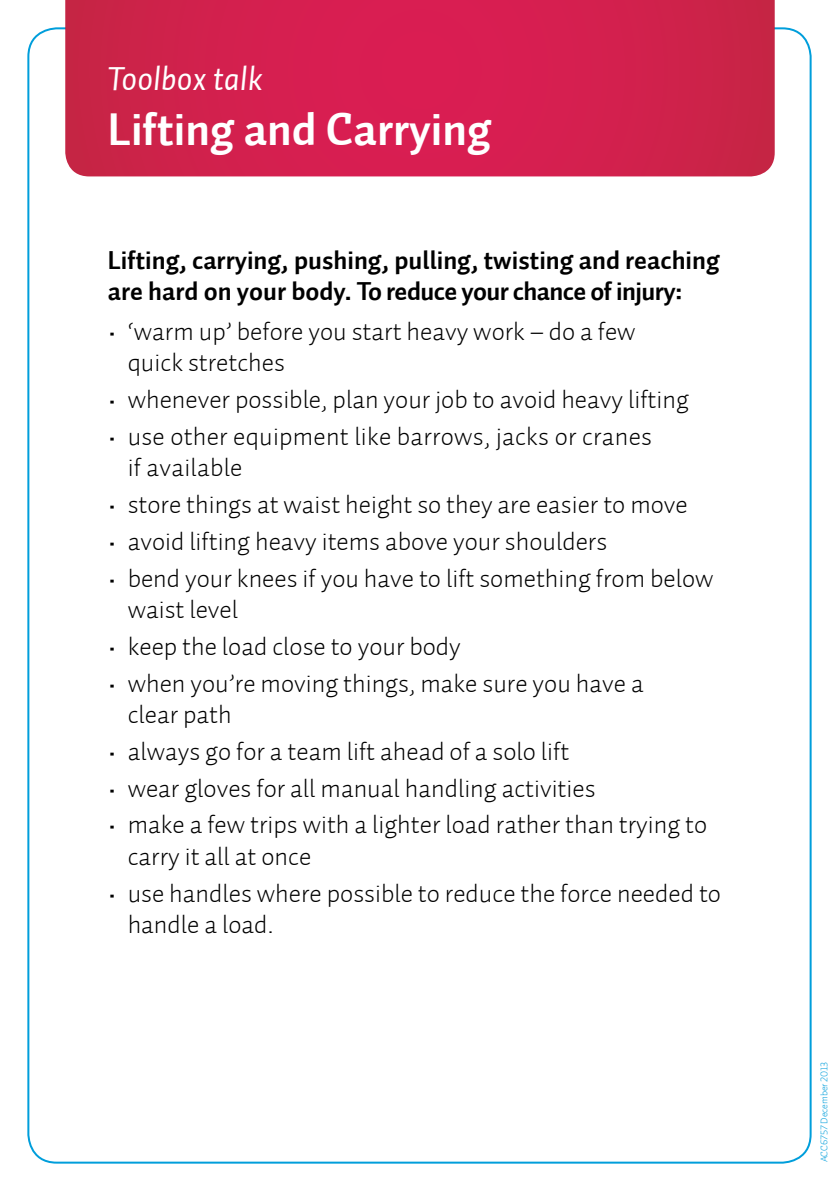
<style>
.page{position:relative;width:840px;height:1191px;background:#fff}
.page>*{position:absolute;margin:0;border:0;box-sizing:border-box;transform-origin:0 0}
.t1{font:46px "Auto 1 Bold LF";color:#fff}
.t2{font:italic 34px "Auto 1";color:#fff}
.t3{font:26px/31.2px "Auto 1 Light LF";color:#000}
.t4{font:700 26px/31.2px "Auto 1";color:#000}
.t5{font:10px "Auto 1 Light LF";letter-spacing:-.01em;color:#009edb}
</style>
<div class="page">
<svg style="left:65px;top:0;width:709px;height:176px;background:#d2204d"></svg>
<img style="left:65px;top:27px;width:709px;height:2px">
<h2 class="t2" style="left:108px;top:56px;width:156px">Toolbox talk</h2>
<h1 class="t1" style="left:108px;top:99px;width:385px">Lifting and Carrying</h1>
<p class="t4" style="left:108px;top:245px;width:613px">Lifting, carrying, pushing, pulling, twisting and reaching are hard on your body. To reduce your chance of injury:</p>
<p class="t3" style="left:128px;top:315px;width:509px;text-indent:-20px">• ‘warm up’ before you start heavy work – do a few quick stretches</p>
<p class="t3" style="left:108px;top:383px;width:582px">• whenever possible, plan your job to avoid heavy lifting</p>
<p class="t3" style="left:128px;top:420px;width:525px;text-indent:-20px">• use other equipment like barrows, jacks or cranes if available</p>
<p class="t3" style="left:108px;top:488px;width:581px">• store things at waist height so they are easier to move</p>
<p class="t3" style="left:108px;top:525px;width:500px">• avoid lifting heavy items above your shoulders</p>
<p class="t3" style="left:128px;top:562px;width:587px;text-indent:-20px">• bend your knees if you have to lift something from below waist level</p>
<p class="t3" style="left:108px;top:630px;width:354px">• keep the load close to your body</p>
<p class="t3" style="left:128px;top:667px;width:517px;text-indent:-20px">• when you’re moving things, make sure you have a clear path</p>
<p class="t3" style="left:108px;top:735px;width:462px">• always go for a team lift ahead of a solo lift</p>
<p class="t3" style="left:108px;top:772px;width:489px">• wear gloves for all manual handling activities</p>
<p class="t3" style="left:128px;top:809px;width:580px;text-indent:-20px">• make a few trips with a lighter load rather than trying to carry it all at once</p>
<p class="t3" style="left:128px;top:877px;width:594px;text-indent:-20px">• use handles where possible to reduce the force needed to handle a load.</p>
<p class="t5" style="left:817px;top:1162px;width:102px;rotate:-90deg">ACC6757 December 2013</p>
</div>
